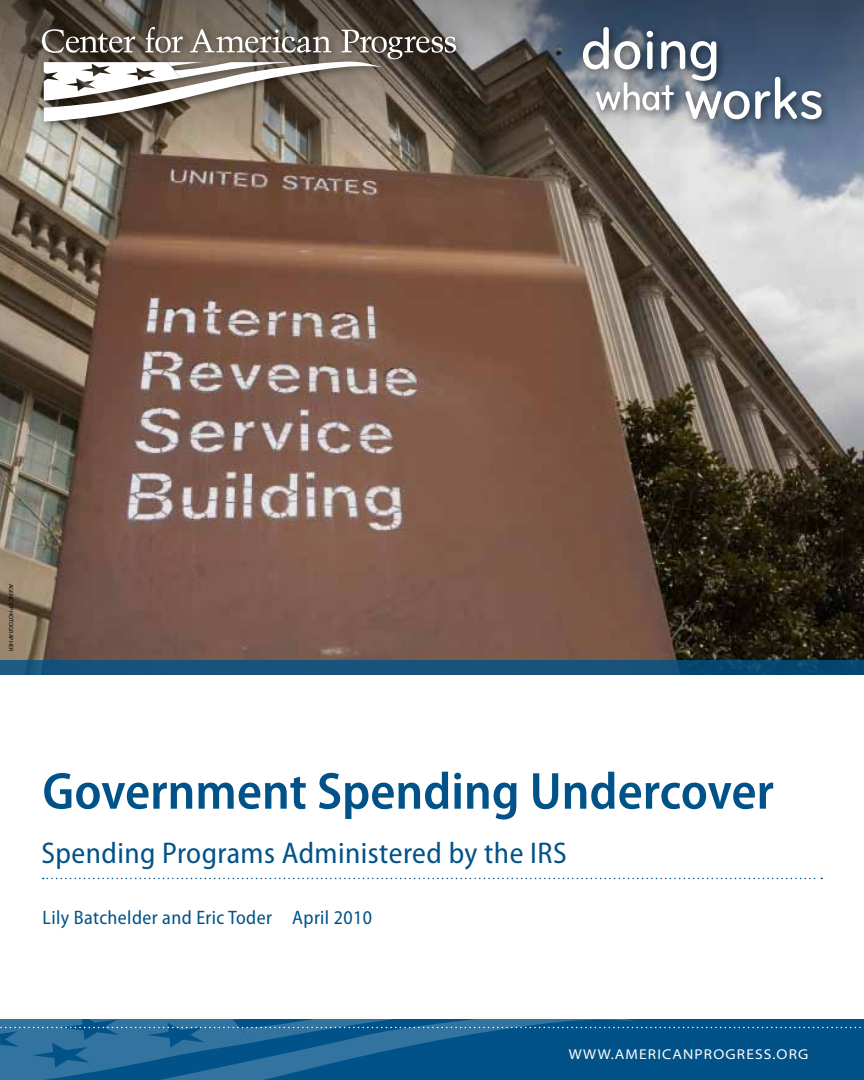
<style>
.page{position:relative;width:864px;height:1080px;background:#fff}
.page>*{position:absolute;margin:0;border:0;box-sizing:border-box;transform-origin:0 0}
.t1{font:600 semi-condensed 52.5px "Myriad Pro";color:#005288}
.t2{font:semi-condensed 30px "Myriad Pro";letter-spacing:.015em;color:#005288}
.t3{font:semi-condensed 19.5px "Myriad Pro";letter-spacing:.02em;color:#005288}
.t4{font:semi-expanded 14.25px "Myriad Pro";letter-spacing:.08em;color:#fff}
.t5{font:6px "Myriad Pro";letter-spacing:.02em;color:#000}
</style>
<div class="page">
<img style="left:0;top:148px;width:864px;height:512px">
<svg style="left:0;top:660px;width:864px;height:15px;background:#135079"></svg>
<svg style="left:0;top:0;width:864px;height:148px;background:#626161"></svg>
<div style="left:36px;top:21px;width:429px;height:110px;background:#000;opacity:.5"></div>
<svg style="left:42px;top:27px;width:414px;height:95px"></svg>
<svg style="left:0;top:1019px;width:864px;height:61px;background:#115d90"></svg>
<svg style="left:43px;top:878px;width:779px;height:1px"></svg>
<div style="left:577px;top:21px;width:254px;height:108px;background:#000;opacity:.5"></div>
<svg style="left:583px;top:27px;width:239px;height:92px"></svg>
<p class="t5" style="left:15px;top:584px;width:69px;rotate:90deg">AGENCY/PHOTOGRAPHER</p>
<h1 class="t1" style="left:42px;top:762px;width:733px">Government Spending Undercover</h1>
<p class="t2" style="left:41px;top:836px;width:527px">Spending Programs Administered by the IRS</p>
<p class="t3" style="left:43px;top:907px;width:331px">Lily Batchelder and Eric Toder April 2010</p>
<p class="t4" style="left:569px;top:1047px;width:241px">WWW.AMERICANPROGRESS.ORG</p>
</div>
